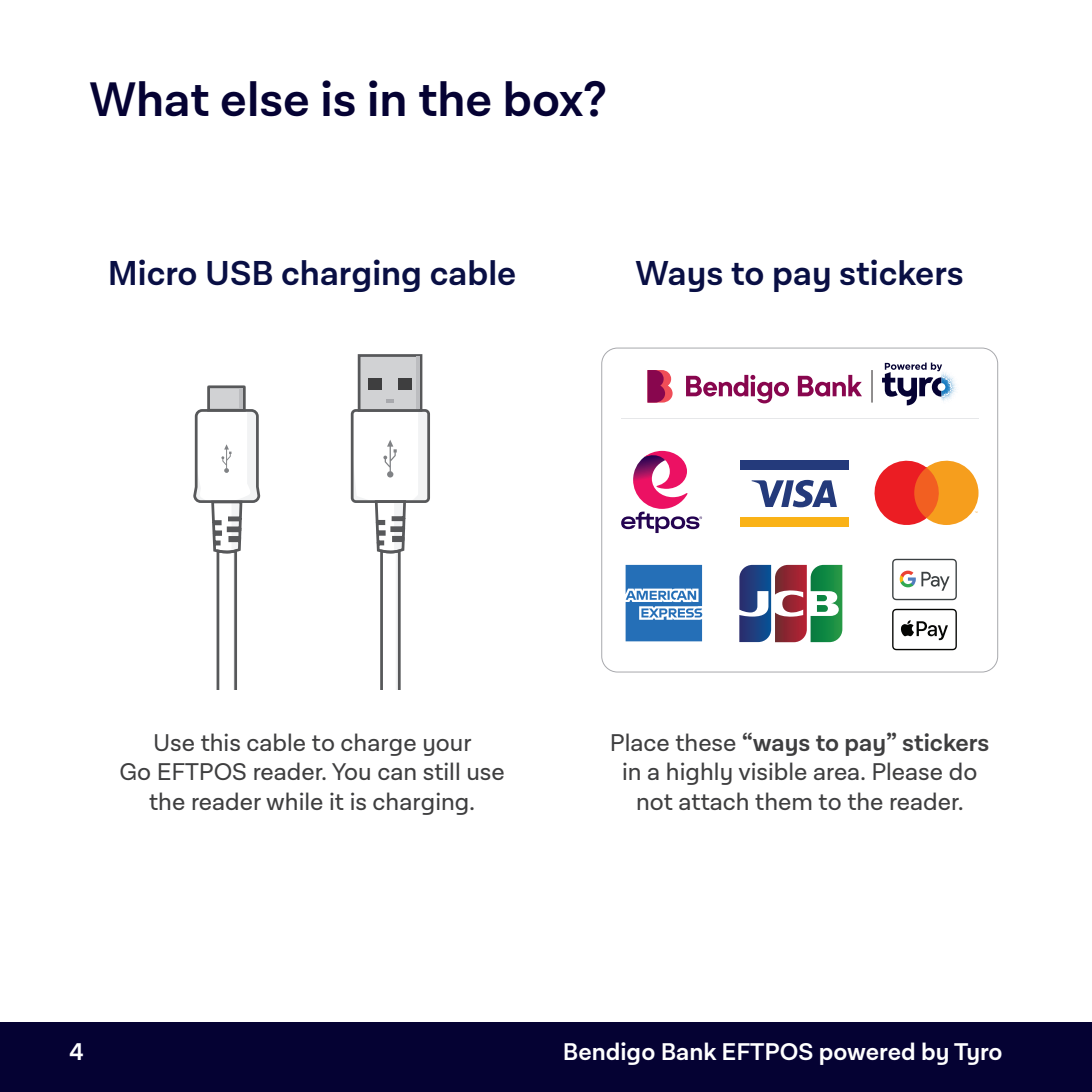
<style>
.page{position:relative;width:1092px;height:1092px;background:#fff}
.page>*{position:absolute;margin:0;border:0;box-sizing:border-box;transform-origin:0 0}
.Page_Title{font:600 49px "Lota Grotesque Alt 3";color:#050233}
.t1{font:600 35px "Lota Grotesque Alt 3";color:#090f44}
.t2{font:24.5px/29.4px "Lota Grotesque Alt 3";color:#3e3e3f;text-align:center}
.t3{font:600 24.5px "Lota Grotesque Alt 3";color:#fff}
.s1{font-weight:600}
</style>
<div class="page">
<div style="left:0;top:1022px;width:1091px;height:69px;background:#050233"></div>
<div style="left:351px;top:409px;width:79px;height:94px;border:3px solid #57585a;border-radius:4px"></div>
<div style="left:359px;top:355px;width:62px;height:55px;background:#d1d2d4"></div>
<div style="left:358px;top:354px;width:64px;height:58px;border:3px solid #57585a"></div>
<svg style="left:386px;top:399px;width:8px;height:4px"></svg>
<svg style="left:193px;top:385px;width:68px;height:304px"></svg>
<svg style="left:352px;top:410px;width:76px;height:279px"></svg>
<hr style="left:239px;top:388px;width:4px;height:21px;background:#bcbdc0">
<svg style="left:415px;top:357px;width:4px;height:52px"></svg>
<div style="left:368px;top:378px;width:14px;height:12px;background:#3e3e3f"></div>
<div style="left:398px;top:378px;width:14px;height:12px;background:#3e3e3f"></div>
<div style="left:601px;top:348px;width:396px;height:324px;border:1px solid #a8a9ad;border-radius:16px"></div>
<svg style="left:606px;top:353px;width:387px;height:314px"></svg>
<p class="Page_Title" style="left:89px;top:72px;width:519px">What else is in the box?</p>
<p class="t1" style="left:108px;top:253px;width:410px">Micro USB charging cable</p>
<p class="t1" style="left:635px;top:253px;width:329px">Ways to pay stickers</p>
<p class="t2" style="left:119px;top:728px;width:387px">Use this cable to charge your<br>Go EFTPOS reader. You can still use the reader while it is charging.</p>
<p class="t2" style="left:610px;top:728px;width:381px">Place these <span class="s1">“ways to pay” stickers </span>in a highly visible area. Please do not attach them to the reader.</p>
<p class="t3" style="left:69px;top:1037px;width:16px">4</p>
<p class="t3" style="left:563px;top:1037px;width:441px">Bendigo Bank EFTPOS powered by Tyro</p>
</div>
